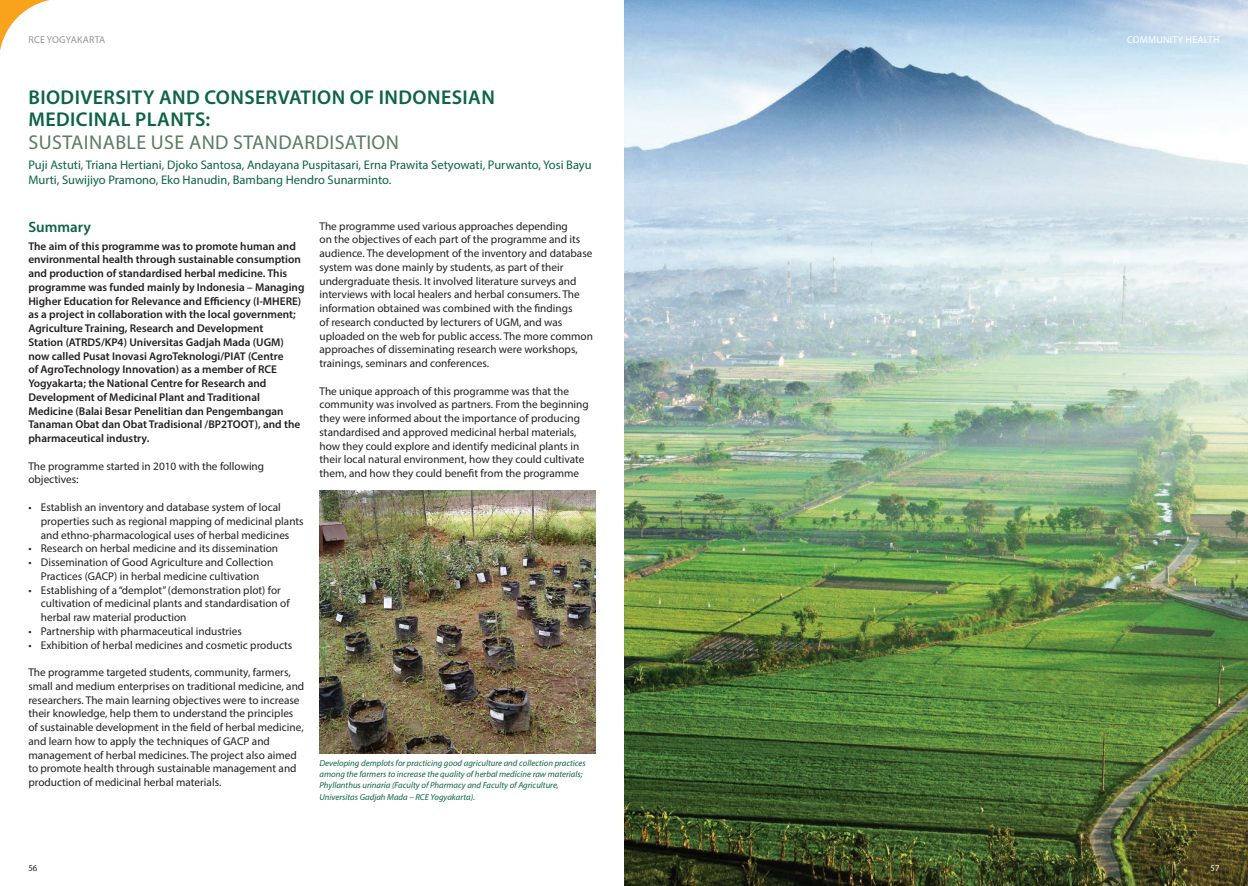
<style>
.page{position:relative;width:1248px;height:886px;background:#fff}
.page>*{position:absolute;margin:0;border:0;box-sizing:border-box;transform-origin:0 0}
.t1{font:600 20px/22.5px "Myriad Pro";letter-spacing:.02em;color:#0c6346}
.t2{font:600 15px "Myriad Pro";color:#0c6346}
.t3{font:12.5px/15px "Myriad Pro";color:#0c6346}
.t4{font:11.25px/13.8px "Myriad Pro";color:#231f20}
.t5{font:600 11.25px/13.8px "Myriad Pro";color:#231f20}
.t6{font:10px "Myriad Pro";letter-spacing:.02em;color:#fff}
.t7{font:10px "Myriad Pro";letter-spacing:.02em;color:#939598}
.t8{font:italic 8.75px/11.2px "Myriad Pro";color:#0c6346}
.t9{font:8.75px "Myriad Pro";color:#231f20}
.t10{font:8.75px "Myriad Pro";color:#fff}
.s1{font-weight:400;color:#5a7b64}
</style>
<div class="page">
<img style="left:624px;top:0;width:623px;height:886px">
<svg style="left:0;top:0;width:50px;height:51px"></svg>
<img style="left:319px;top:491px;width:276px;height:263px">
<p class="t7" style="left:28px;top:33px;width:78px">RCE YOGYAKARTA</p>
<p class="t1" style="left:29px;top:85px;width:468px">BIODIVERSITY AND CONSERVATION OF INDONESIAN<br>MEDICINAL PLANTS:<br><span class="s1">SUSTAINABLE USE AND STANDARDISATION</span></p>
<p class="t3" style="left:28px;top:157px;width:565px">Puji Astuti, Triana Hertiani, Djoko Santosa, Andayana Puspitasari, Erna Prawita Setyowati, Purwanto, Yosi Bayu<br>Murti, Suwijiyo Pramono, Eko Hanudin, Bambang Hendro Sunarminto.</p>
<p class="t2" style="left:28px;top:218px;width:64px">Summary</p>
<p class="t5" style="left:28px;top:239px;width:277px">The aim of this programme was to promote human and environmental health through sustainable consumption and production of standardised herbal medicine. This programme was funded mainly by Indonesia – Managing Higher Education for Relevance and Efficiency (I-MHERE) as a project in collaboration with the local government; Agriculture Training, Research and Development<br>Station (ATRDS/KP4) Universitas Gadjah Mada (UGM) now called Pusat Inovasi AgroTeknologi/PIAT (Centre<br>of AgroTechnology Innovation) as a member of RCE Yogyakarta; the National Centre for Research and Development of Medicinal Plant and Traditional Medicine (Balai Besar Penelitian dan Pengembangan Tanaman Obat dan Obat Tradisional /BP2TOOT), and the pharmaceutical industry.</p>
<p class="t4" style="left:28px;top:459px;width:237px">The programme started in 2010 with the following objectives:</p>
<p class="t4" style="left:41px;top:500px;width:264px;text-indent:-12px">• Establish an inventory and database system of local properties such as regional mapping of medicinal plants and ethno-pharmacological uses of herbal medicines</p>
<p class="t4" style="left:28px;top:541px;width:251px">• Research on herbal medicine and its dissemination</p>
<p class="t4" style="left:28px;top:555px;width:246px;text-align:center">• Dissemination of Good Agriculture and Collection<br>Practices (GACP) in herbal medicine cultivation</p>
<p class="t4" style="left:41px;top:583px;width:250px;text-indent:-12px">• Establishing of a “demplot” (demonstration plot) for cultivation of medicinal plants and standardisation of herbal raw material production</p>
<p class="t4" style="left:28px;top:624px;width:215px">• Partnership with pharmaceutical industries</p>
<p class="t4" style="left:28px;top:638px;width:265px">• Exhibition of herbal medicines and cosmetic products</p>
<p class="t4" style="left:28px;top:665px;width:277px">The programme targeted students, community, farmers, small and medium enterprises on traditional medicine, and researchers. The main learning objectives were to increase their knowledge, help them to understand the principles of sustainable development in the field of herbal medicine, and learn how to apply the techniques of GACP and management of herbal medicines. The project also aimed to promote health through sustainable management and production of medicinal herbal materials.</p>
<p class="t4" style="left:319px;top:219px;width:275px">The programme used various approaches depending<br>on the objectives of each part of the programme and its audience. The development of the inventory and database system was done mainly by students, as part of their undergraduate thesis. It involved literature surveys and interviews with local healers and herbal consumers. The information obtained was combined with the findings<br>of research conducted by lecturers of UGM, and was uploaded on the web for public access. The more common approaches of disseminating research were workshops, trainings, seminars and conferences.</p>
<p class="t4" style="left:319px;top:384px;width:271px">The unique approach of this programme was that the community was involved as partners. From the beginning they were informed about the importance of producing standardised and approved medicinal herbal materials, how they could explore and identify medicinal plants in their local natural environment, how they could cultivate them, and how they could benefit from the programme</p>
<p class="t8" style="left:319px;top:757px;width:268px">Developing demplots for practicing good agriculture and collection practices among the farmers to increase the quality of herbal medicine raw materials; Phyllanthus urinaria (Faculty of Pharmacy and Faculty of Agriculture, Universitas Gadjah Mada – RCE Yogyakarta).</p>
<p class="t9" style="left:28px;top:863px;width:10px">56</p>
<p class="t6" style="left:1126px;top:33px;width:94px">COMMUNITY HEALTH</p>
<p class="t10" style="left:1210px;top:863px;width:10px">57</p>
</div>
